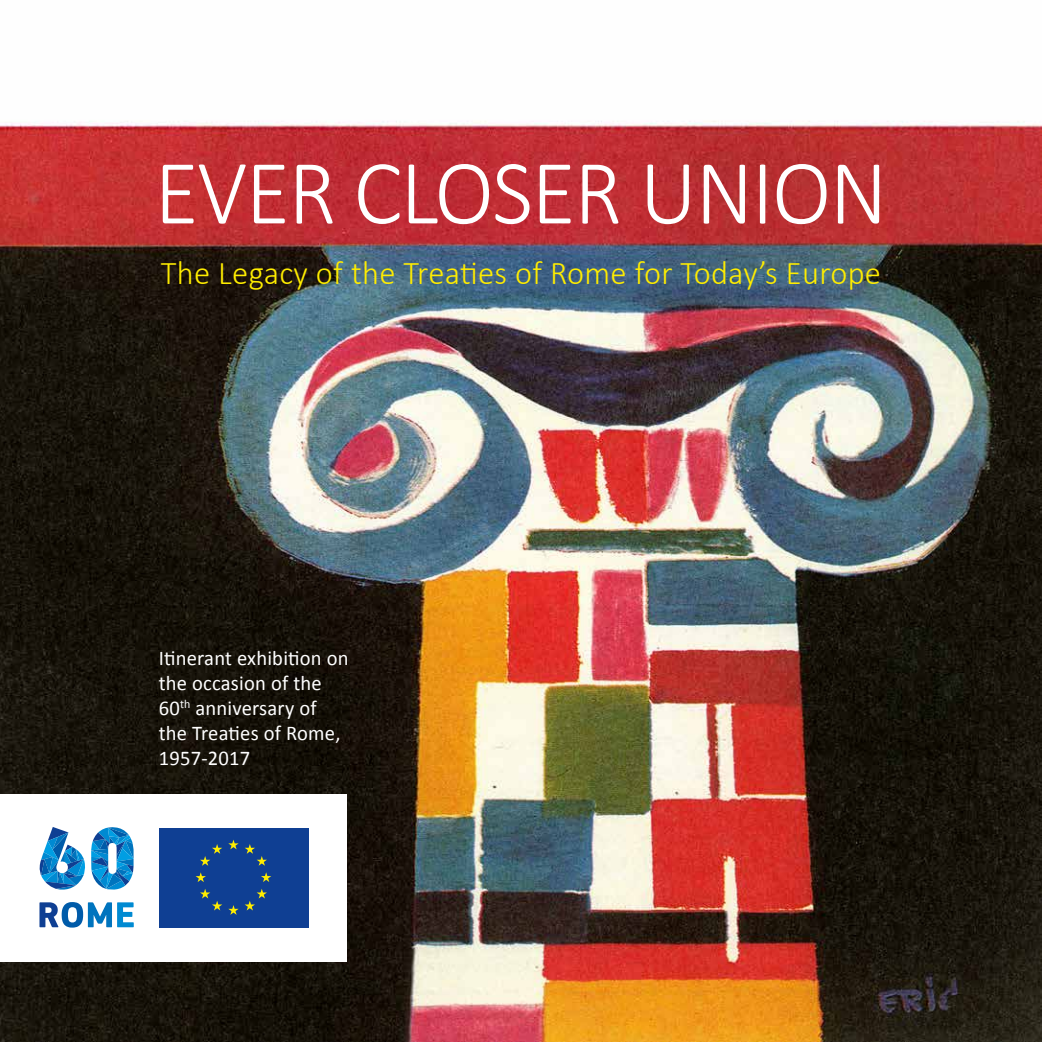
<style>
.page{position:relative;width:1042px;height:1042px;background:#fff}
.page>*{position:absolute;margin:0;border:0;box-sizing:border-box;transform-origin:0 0}
.t1{font:300 92.75px "Calibri";letter-spacing:-.02em;color:#fff}
.t2{font:300 33.25px "Calibri";letter-spacing:.01em;color:#ffed00}
.t3{font:21px/25.2px "Calibri";letter-spacing:.01em;color:#fff}
</style>
<div class="page">
<img style="left:0;top:121px;width:1042px;height:921px">
<div style="left:0;top:794px;width:346px;height:167px;background:#fff"></div>
<svg style="left:39px;top:827px;width:95px;height:63px"></svg>
<svg style="left:39px;top:902px;width:95px;height:25px"></svg>
<div style="left:159px;top:827px;width:149px;height:100px;background:#0f3f93"></div>
<svg style="left:228px;top:839px;width:11px;height:10px"></svg>
<svg style="left:200px;top:844px;width:22px;height:22px"></svg>
<svg style="left:196px;top:872px;width:10px;height:10px"></svg>
<svg style="left:200px;top:889px;width:22px;height:21px"></svg>
<svg style="left:228px;top:905px;width:11px;height:10px"></svg>
<svg style="left:245px;top:889px;width:22px;height:21px"></svg>
<svg style="left:261px;top:872px;width:10px;height:10px"></svg>
<svg style="left:245px;top:844px;width:22px;height:22px"></svg>
<h1 class="t1" style="left:154px;top:135px;width:734px">EVER CLOSER UNION</h1>
<h2 class="t2" style="left:161px;top:253px;width:721px">The Legacy of the Treaties of Rome for Today’s Europe</h2>
<p class="t3" style="left:159px;top:645px;width:191px">Itinerant exhibition on the occasion of the<br>60<sup>th</sup> anniversary of the Treaties of Rome,<br>1957-2017</p>
</div>
